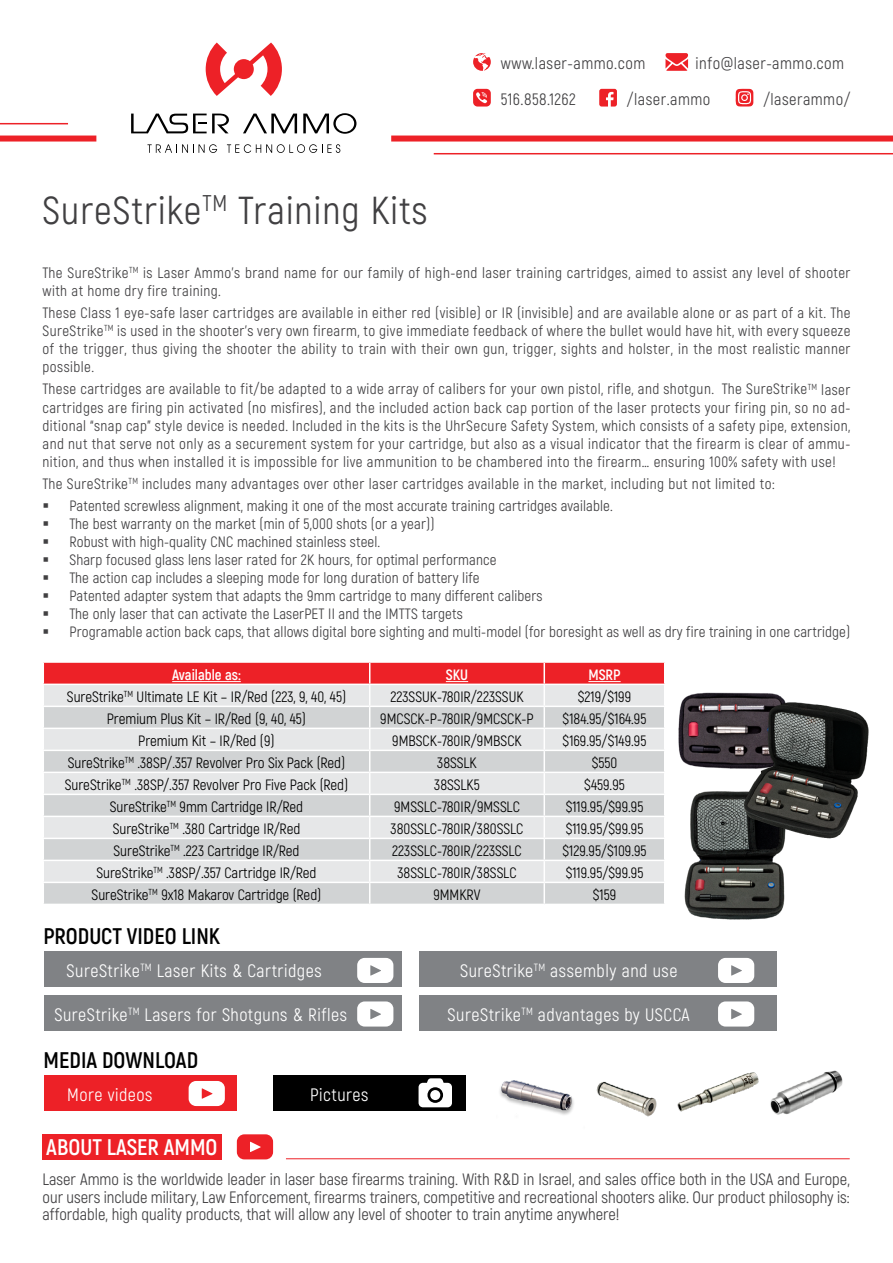
<style>
.page{position:relative;width:893px;height:1263px;background:#fff}
.page>*{position:absolute;margin:0;border:0;box-sizing:border-box;transform-origin:0 0}
.t1{font:39px "Akrobat";letter-spacing:.03em;color:#414042}
.t2{font:700 22.65px "Akrobat";color:#000}
.t3{font:700 22.65px "Akrobat";color:#fff}
.t4{font:18px "Akrobat";letter-spacing:.03em;color:#fff}
.t5{font:16.5px/17.5px "Akrobat";letter-spacing:.03em;color:#414042;text-align:justify}
.t6{font:15px/18px "Akrobat";letter-spacing:.01em;color:#414042;text-align:justify}
.t7{font:15px "Akrobat";color:#000}
.t8{font:15px/18px "Akrobat";letter-spacing:.03em;color:#414042}
.t9{font:700 15px "Akrobat";color:#fff}
</style>
<div class="page">
<img style="left:776px;top:1070px;width:67px;height:45px">
<img style="left:499px;top:1080px;width:75px;height:35px">
<img style="left:596px;top:1081px;width:61px;height:36px">
<img style="left:677px;top:1072px;width:99px;height:42px">
<div style="left:44px;top:951px;width:358px;height:36px;background:#808285"></div>
<div style="left:44px;top:995px;width:358px;height:36px;background:#808285"></div>
<div style="left:419px;top:951px;width:357px;height:36px;background:#808285"></div>
<div style="left:419px;top:995px;width:357px;height:36px;background:#808285"></div>
<div style="left:273px;top:1075px;width:193px;height:35px;background:#000"></div>
<div style="left:44px;top:1075px;width:192px;height:35px;background:#ed2127"></div>
<svg style="left:147px;top:144px;width:70px;height:9px"></svg>
<svg style="left:227px;top:144px;width:113px;height:9px"></svg>
<svg style="left:131px;top:114px;width:98px;height:19px"></svg>
<svg style="left:243px;top:114px;width:54px;height:19px"></svg>
<svg style="left:303px;top:113px;width:53px;height:21px"></svg>
<svg style="left:206px;top:43px;width:76px;height:53px"></svg>
<div style="left:43px;top:1134px;width:179px;height:25px;background:#ed2127"></div>
<hr style="left:286px;top:1158px;width:564px;height:1px;background:#ed2127">
<hr style="left:434px;top:153px;width:459px;height:1px;background:#ed2127">
<hr style="left:0;top:123px;width:68px;height:1px;background:#ed2127">
<div style="left:391px;top:136px;width:502px;height:6px;background:#ed2127"></div>
<div style="left:0;top:136px;width:96px;height:6px;background:#ed2127"></div>
<svg style="left:237px;top:1134px;width:36px;height:25px"></svg>
<svg style="left:357px;top:958px;width:36px;height:25px"></svg>
<svg style="left:357px;top:1001px;width:36px;height:25px"></svg>
<svg style="left:718px;top:958px;width:36px;height:25px"></svg>
<svg style="left:718px;top:1001px;width:36px;height:25px"></svg>
<svg style="left:189px;top:1081px;width:36px;height:25px"></svg>
<svg style="left:419px;top:1078px;width:33px;height:29px"></svg>
<svg style="left:599px;top:89px;width:18px;height:18px"></svg>
<svg style="left:665px;top:53px;width:23px;height:18px"></svg>
<svg style="left:473px;top:89px;width:18px;height:18px"></svg>
<svg style="left:735px;top:89px;width:18px;height:18px"></svg>
<svg style="left:473px;top:53px;width:18px;height:18px"></svg>
<img style="left:678px;top:692px;width:103px;height:77px">
<img style="left:684px;top:791px;width:101px;height:129px">
<img style="left:736px;top:697px;width:133px;height:145px">
<svg style="left:43px;top:662px;width:622px;height:242px;background:#dfcfd0"></svg>
<hr style="left:588px;top:681px;width:33px;height:1px;background:#fff">
<p class="t5" style="left:501px;top:55px;width:146px">www.laser-ammo.com</p>
<p class="t5" style="left:696px;top:55px;width:150px">info@laser-ammo.com</p>
<h1 class="t1" style="left:43px;top:187px;width:387px">SureStrike<sup>TM</sup> Training Kits</h1>
<p class="t5" style="left:501px;top:91px;width:77px">516.858.1262</p>
<p class="t5" style="left:627px;top:91px;width:85px">/laser.ammo</p>
<p class="t5" style="left:763px;top:91px;width:89px">/laserammo/</p>
<p class="t8" style="left:43px;top:264px;width:809px">The SureStrike<sup>TM</sup> is Laser Ammo’s brand name for our family of high-end laser training cartridges, aimed to assist any level of shooter with at home dry fire training.</p>
<p class="t6" style="left:43px;top:304px;width:809px">These Class 1 eye-safe laser cartridges are available in either red (visible) or IR (invisible) and are available alone or as part of a kit. The SureStrike<sup>TM</sup> is used in the shooter’s very own firearm, to give immediate feedback of where the bullet would have hit, with every squeeze of the trigger, thus giving the shooter the ability to train with their own gun, trigger, sights and holster, in the most realistic manner possible.</p>
<p class="t6" style="left:43px;top:380px;width:809px">These cartridges are available to fit/be adapted to a wide array of calibers for your own pistol, rifle, and shotgun. The SureStrike<sup>TM</sup> laser cartridges are firing pin activated (no misfires), and the included action back cap portion of the laser protects your firing pin, so no ad&shy;ditional “snap cap” style device is needed. Included in the kits is the UhrSecure Safety System, which consists of a safety pipe, extension, and nut that serve not only as a securement system for your cartridge, but also as a visual indicator that the firearm is clear of ammu&shy;nition, and thus when installed it is impossible for live ammunition to be chambered into the firearm… ensuring 100% safety with use!</p>
<p class="t6" style="left:70px;top:472px;width:707px;line-height:22.2px;text-indent:-27px">The SureStrike<sup>TM</sup> includes many advantages over other laser cartridges available in the market, including but not limited to:<br>Patented screwless alignment, making it one of the most accurate training cartridges available.</p>
<p class="t6" style="left:70px;top:515px;width:782px;text-align:left">The best warranty on the market (min of 5,000 shots (or a year))<br>Robust with high-quality CNC machined stainless steel.<br>Sharp focused glass lens laser rated for 2K hours, for optimal performance<br>The action cap includes a sleeping mode for long duration of battery life<br>Patented adapter system that adapts the 9mm cartridge to many different calibers<br>The only laser that can activate the LaserPET II and the IMTTS targets<br>Programable action back caps, that allows digital bore sighting and multi-model (for boresight as well as dry fire training in one cartridge)</p>
<p class="t9" style="left:172px;top:665px;width:70px">Available as:</p>
<p class="t9" style="left:446px;top:665px;width:24px">SKU</p>
<p class="t9" style="left:588px;top:665px;width:34px">MSRP</p>
<p class="t7" style="left:67px;top:688px;width:281px">SureStrike<sup>TM</sup> Ultimate LE Kit – IR/Red (223, 9, 40, 45)</p>
<p class="t7" style="left:390px;top:688px;width:135px">223SSUK-780IR/223SSUK</p>
<p class="t7" style="left:578px;top:688px;width:55px">$219/$199</p>
<p class="t7" style="left:107px;top:710px;width:201px">Premium Plus Kit – IR/Red (9, 40, 45)</p>
<p class="t7" style="left:380px;top:710px;width:155px">9MCSCK-P-780IR/9MCSCK-P</p>
<p class="t7" style="left:563px;top:710px;width:85px">$184.95/$164.95</p>
<p class="t7" style="left:138px;top:732px;width:138px">Premium Kit – IR/Red (9)</p>
<p class="t7" style="left:392px;top:732px;width:131px">9MBSCK-780IR/9MBSCK</p>
<p class="t7" style="left:563px;top:732px;width:85px">$169.95/$149.95</p>
<p class="t7" style="left:68px;top:754px;width:279px">SureStrike<sup>TM</sup> .38SP/.357 Revolver Pro Six Pack (Red)</p>
<p class="t7" style="left:437px;top:754px;width:41px">38SSLK</p>
<p class="t7" style="left:592px;top:754px;width:27px">$550</p>
<p class="t7" style="left:65px;top:776px;width:285px">SureStrike<sup>TM</sup> .38SP/.357 Revolver Pro Five Pack (Red)</p>
<p class="t7" style="left:434px;top:776px;width:47px">38SSLK5</p>
<p class="t7" style="left:584px;top:776px;width:42px">$459.95</p>
<p class="t7" style="left:110px;top:798px;width:195px">SureStrike<sup>TM</sup> 9mm Cartridge IR/Red</p>
<p class="t7" style="left:394px;top:798px;width:127px">9MSSLC-780IR/9MSSLC</p>
<p class="t7" style="left:566px;top:798px;width:79px">$119.95/$99.95</p>
<p class="t7" style="left:113px;top:820px;width:189px">SureStrike<sup>TM</sup> .380 Cartridge IR/Red</p>
<p class="t7" style="left:391px;top:820px;width:134px">380SSLC-780IR/380SSLC</p>
<p class="t7" style="left:566px;top:820px;width:79px">$119.95/$99.95</p>
<p class="t7" style="left:113px;top:842px;width:188px">SureStrike<sup>TM</sup> .223 Cartridge IR/Red</p>
<p class="t7" style="left:392px;top:842px;width:131px">223SSLC-780IR/223SSLC</p>
<p class="t7" style="left:562px;top:842px;width:86px">$129.95/$109.95</p>
<p class="t7" style="left:96px;top:864px;width:222px">SureStrike<sup>TM</sup> .38SP/.357 Cartridge IR/Red</p>
<p class="t7" style="left:397px;top:864px;width:121px">38SSLC-780IR/38SSLC</p>
<p class="t7" style="left:566px;top:864px;width:79px">$119.95/$99.95</p>
<p class="t7" style="left:92px;top:886px;width:231px">SureStrike<sup>TM</sup> 9x18 Makarov Cartridge (Red)</p>
<p class="t7" style="left:433px;top:886px;width:49px">9MMKRV</p>
<p class="t7" style="left:593px;top:886px;width:25px">$159</p>
<h2 class="t2" style="left:44px;top:921px;width:178px">PRODUCT VIDEO LINK</h2>
<p class="t4" style="left:67px;top:960px;width:257px">SureStrike<sup>TM</sup> Laser Kits &amp; Cartridges</p>
<p class="t4" style="left:54px;top:1004px;width:294px">SureStrike<sup>TM</sup> Lasers for Shotguns &amp; Rifles</p>
<h2 class="t2" style="left:44px;top:1046px;width:156px">MEDIA DOWNLOAD</h2>
<p class="t4" style="left:67px;top:1083px;width:87px">More videos</p>
<p class="t4" style="left:310px;top:1083px;width:60px">Pictures</p>
<h2 class="t3" style="left:46px;top:1133px;width:173px">ABOUT LASER AMMO</h2>
<p class="t4" style="left:460px;top:960px;width:219px">SureStrike<sup>TM</sup> assembly and use</p>
<p class="t4" style="left:448px;top:1004px;width:244px">SureStrike<sup>TM</sup> advantages by USCCA</p>
<p class="t5" style="left:43px;top:1171px;width:809px">Laser Ammo is the worldwide leader in laser base firearms training. With R&amp;D in Israel, and sales office both in the USA and Europe, our users include military, Law Enforcement, firearms trainers, competitive and recreational shooters alike. Our product philosophy is: affordable, high quality products, that will allow any level of shooter to train anytime anywhere!</p>
</div>
